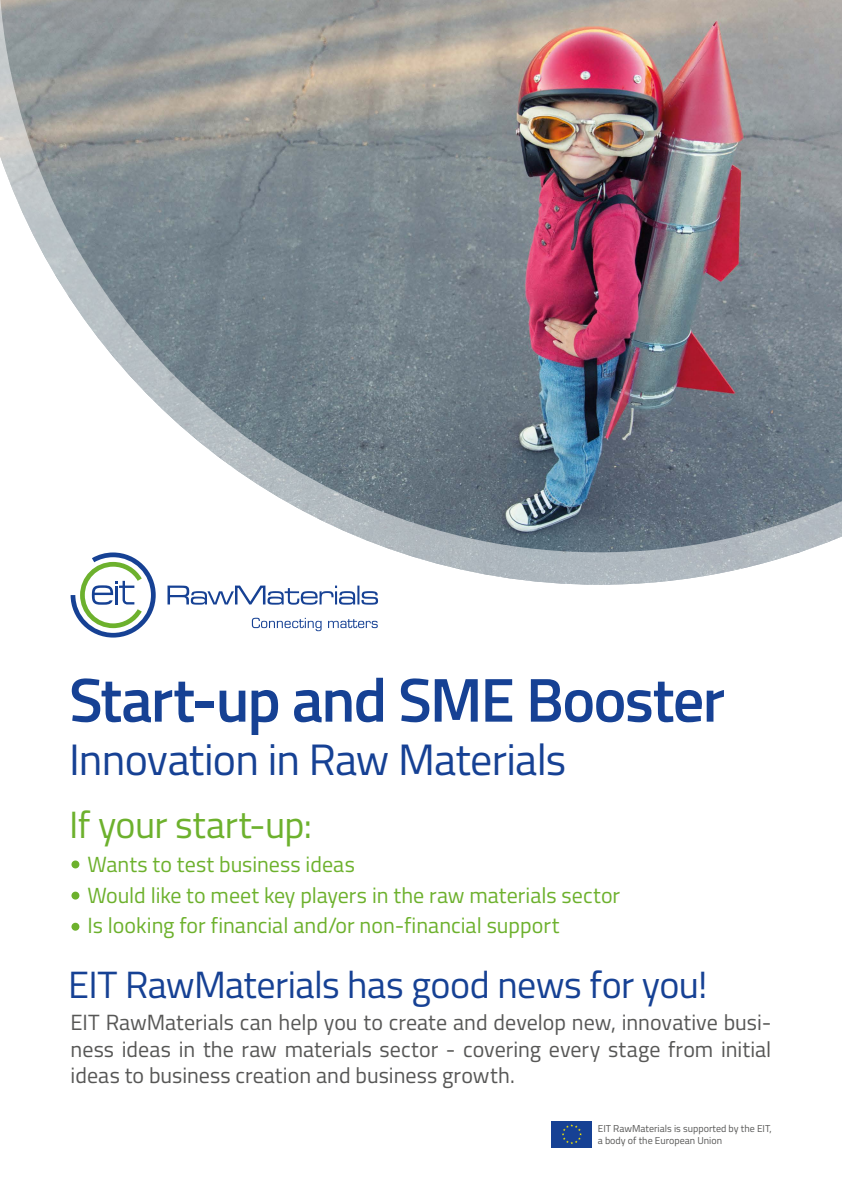
<style>
.page{position:relative;width:842px;height:1191px;background:#fff}
.page>*{position:absolute;margin:0;border:0;box-sizing:border-box;transform-origin:0 0}
.t1{font:600 62px "Titillium";letter-spacing:-.03em;color:#164194}
.t2{font:44px "Titillium";letter-spacing:-.02em;color:#164194}
.t3{font:38px "Titillium";letter-spacing:-.015em;color:#164194}
.t4{font:38px "Titillium";letter-spacing:-.015em;color:#6db12d}
.t5{font:22px/26.4px "Titillium";color:#575756;text-align:justify}
.t6{font:22px/30.4px "Titillium";color:#6db12d}
.t7{font:10px/12.4px "Titillium";color:#575756}
</style>
<div class="page">
<img style="left:0;top:0;width:842px;height:585px">
<svg style="left:252px;top:618px;width:70px;height:13px"></svg>
<svg style="left:328px;top:619px;width:50px;height:9px"></svg>
<svg style="left:71px;top:552px;width:85px;height:85px"></svg>
<svg style="left:167px;top:585px;width:211px;height:19px"></svg>
<div style="left:71px;top:860px;width:8px;height:8px;background:#6db12d;border-radius:50%"></div>
<div style="left:71px;top:891px;width:8px;height:8px;background:#6db12d;border-radius:50%"></div>
<div style="left:71px;top:922px;width:8px;height:8px;background:#6db12d;border-radius:50%"></div>
<svg style="left:551px;top:1121px;width:41px;height:27px"></svg>
<div style="left:552px;top:1120px;width:40px;height:27px;background:#164194"></div>
<svg style="left:562px;top:1124px;width:20px;height:20px"></svg>
<h1 class="t1" style="left:69px;top:653px;width:657px">Start-up and SME Booster</h1>
<h2 class="t2" style="left:69px;top:727px;width:499px">Innovation in Raw Materials</h2>
<h3 class="t4" style="left:69px;top:797px;width:244px">If your start-up:</h3>
<p class="t6" style="left:87px;top:848px;width:534px">Wants to test business ideas<br>Would like to meet key players in the raw materials sector<br>Is looking for financial and/or non-financial support</p>
<h3 class="t3" style="left:68px;top:957px;width:641px">EIT RawMaterials has good news for you!</h3>
<p class="t5" style="left:71px;top:1008px;width:702px">EIT RawMaterials can help you to create and develop new, innovative busi&shy;ness ideas in the raw materials sector - covering every stage from initial ideas to business creation and business growth.</p>
<p class="t7" style="left:598px;top:1121px;width:176px">EIT RawMaterials is supported by the EIT, a body of the European Union</p>
</div>
